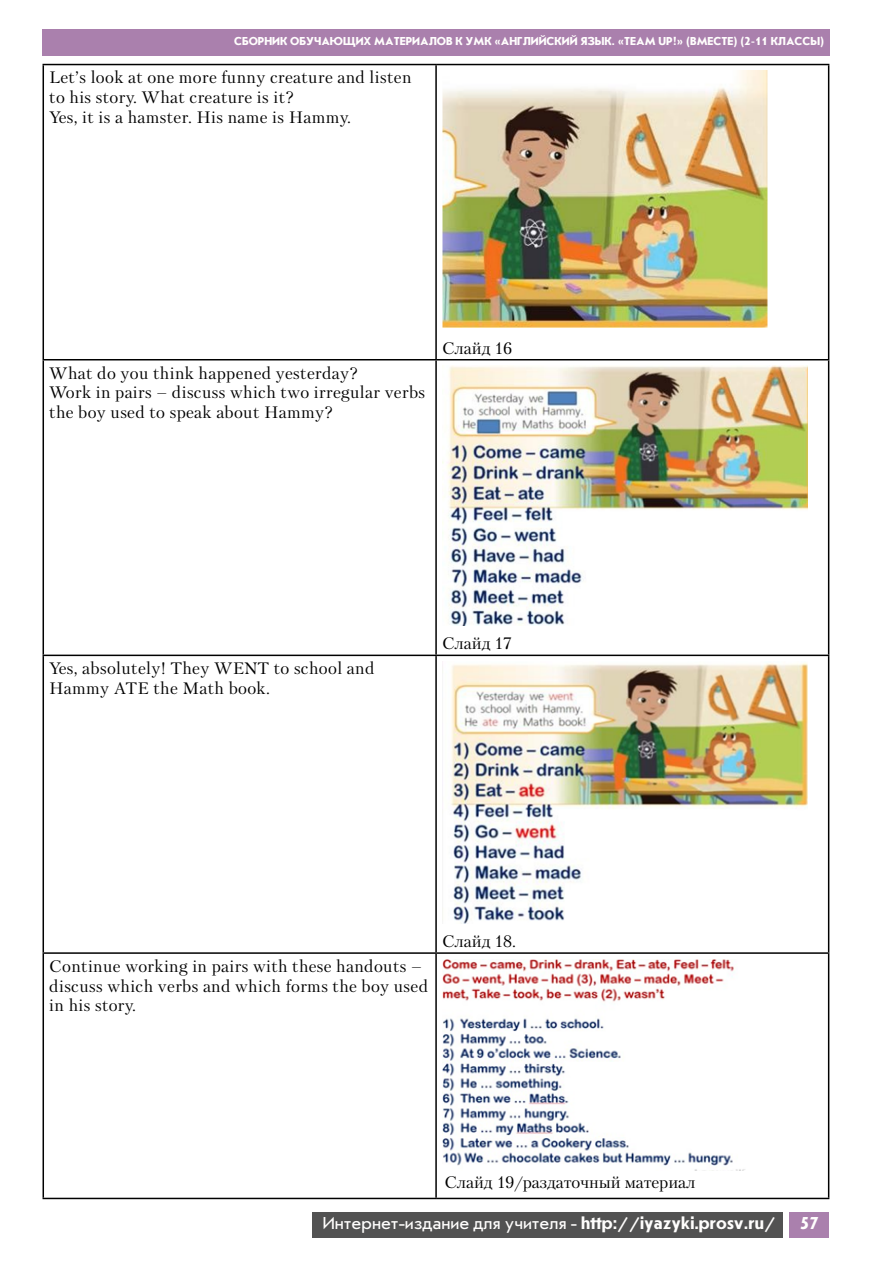
<style>
.page{position:relative;width:893px;height:1263px;background:#fff}
.page>*{position:absolute;margin:0;border:0;box-sizing:border-box;transform-origin:0 0}
.t1{font:18px "Journal Sans C";color:#fffefd}
.t2{font:700 18px "Journal Sans C";color:#fffefd}
.t3{font:16.5px/19.8px "Petersburg C San Pin";letter-spacing:.02em;color:#000}
.t4{font:16.5px "Petersburg C San Pin";letter-spacing:-.005em;color:#000}
.t5{font:700 12px "Journal Sans C";color:#fffefd}
.s1{font-weight:700}
</style>
<div class="page">
<div style="left:789px;top:1212px;width:40px;height:25px;background:#aa80ad"></div>
<div style="left:312px;top:1212px;width:470px;height:25px;background:#525252"></div>
<div style="left:42px;top:30px;width:787px;height:26px;background:#aa80ad"></div>
<hr style="left:43px;top:64px;width:393px;height:1px;background:#000">
<hr style="left:43px;top:65px;width:1px;height:294px;background:#000">
<hr style="left:435px;top:65px;width:2px;height:294px;background:#000">
<hr style="left:828px;top:65px;width:1px;height:294px;background:#000">
<hr style="left:43px;top:359px;width:393px;height:1px;background:#000">
<hr style="left:43px;top:360px;width:1px;height:295px;background:#000">
<hr style="left:435px;top:360px;width:2px;height:295px;background:#000">
<hr style="left:828px;top:360px;width:1px;height:295px;background:#000">
<hr style="left:43px;top:655px;width:393px;height:1px;background:#000">
<hr style="left:43px;top:656px;width:1px;height:296px;background:#000">
<hr style="left:435px;top:656px;width:2px;height:296px;background:#000">
<hr style="left:828px;top:656px;width:1px;height:296px;background:#000">
<hr style="left:43px;top:952px;width:393px;height:2px;background:#000">
<hr style="left:43px;top:954px;width:1px;height:244px;background:#000">
<hr style="left:435px;top:954px;width:2px;height:244px;background:#000">
<hr style="left:828px;top:954px;width:1px;height:244px;background:#000">
<hr style="left:43px;top:1198px;width:393px;height:1px;background:#000">
<hr style="left:436px;top:64px;width:393px;height:1px;background:#000">
<hr style="left:436px;top:359px;width:393px;height:1px;background:#000">
<hr style="left:436px;top:655px;width:393px;height:1px;background:#000">
<hr style="left:436px;top:952px;width:393px;height:2px;background:#000">
<hr style="left:436px;top:1198px;width:393px;height:1px;background:#000">
<img style="left:442px;top:71px;width:326px;height:257px">
<img style="left:442px;top:366px;width:365px;height:259px">
<img style="left:442px;top:661px;width:366px;height:262px">
<img style="left:442px;top:959px;width:303px;height:211px">
<p class="t5" style="left:234px;top:35px;width:592px">СБОРНИК ОБУЧАЮЩИХ МАТЕРИАЛОВ К УМК «АНГЛИЙСКИЙ ЯЗЫК. «TEAM UP!» (ВМЕСТЕ) (2-11 КЛАССЫ)</p>
<p class="t3" style="left:49px;top:67px;width:364px">Let’s look at one more funny creature and listen to his story. What creature is it?<br>Yes, it is a hamster. His name is Hammy.</p>
<p class="t3" style="left:49px;top:363px;width:377px">What do you think happened yesterday?<br>Work in pairs – discuss which two irregular verbs the boy used to speak about Hammy?</p>
<p class="t3" style="left:442px;top:338px;width:72px">Слайд 16</p>
<p class="t3" style="left:49px;top:658px;width:327px">Yes, absolutely! They WENT to school and<br>Hammy ATE the Math book.</p>
<p class="t3" style="left:442px;top:633px;width:72px">Слайд 17</p>
<p class="t3" style="left:49px;top:956px;width:380px">Continue working in pairs with these handouts – discuss which verbs and which forms the boy used in his story.</p>
<p class="t3" style="left:442px;top:931px;width:75px">Слайд 18.</p>
<p class="t4" style="left:444px;top:1172px;width:253px">Слайд 19/раздаточный материал</p>
<p class="t1" style="left:323px;top:1214px;width:454px">Интернет-издание для учителя - <span class="s1">http://iyazyki.prosv.ru/</span></p>
<p class="t2" style="left:800px;top:1213px;width:21px">57</p>
</div>
